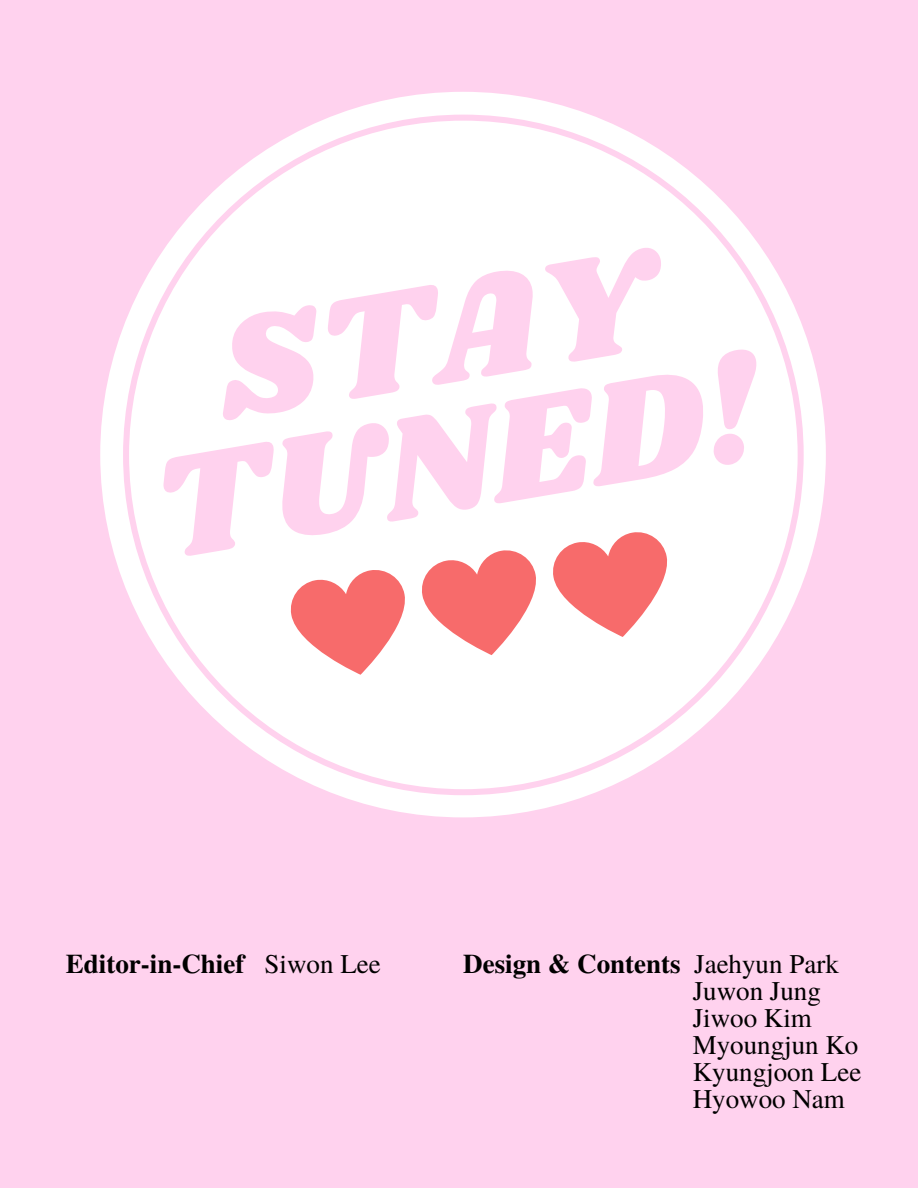
<style>
.page{position:relative;width:918px;height:1188px;background:#ffd2ee}
.page>*{position:absolute;margin:0;border:0;box-sizing:border-box;transform-origin:0 0}
.t1{font:150px "Shrikhand";color:#ffd2ee}
.t2{font:700 27px "Te X Gyre Termes";color:#000}
.t3{font:27px "Te X Gyre Termes";color:#000}
.s1{font-weight:400}
</style>
<div class="page">
<div style="left:100px;top:92px;width:726px;height:725px;background:#fff;border-radius:50%"></div>
<svg style="left:123px;top:115px;width:681px;height:680px"></svg>
<svg style="left:286px;top:527px;width:393px;height:158px"></svg>
<p class="t1" style="left:198px;top:271px;width:442px;rotate:-10deg">STAY</p>
<p class="t1" style="left:136px;top:411px;width:613px;rotate:-10deg">TUNED!</p>
<p class="t2" style="left:66px;top:942px;width:316px">Editor-in-Chief <span class="s1">Siwon Lee</span></p>
<p class="t2" style="left:463px;top:942px;width:377px">Design &amp; Contents <span class="s1">Jaehyun Park</span></p>
<p class="t3" style="left:693px;top:971px;width:130px">Juwon Jung</p>
<p class="t3" style="left:693px;top:998px;width:121px">Jiwoo Kim</p>
<p class="t3" style="left:693px;top:1025px;width:167px">Myoungjun Ko</p>
<p class="t3" style="left:693px;top:1052px;width:170px">Kyungjoon Lee</p>
<p class="t3" style="left:693px;top:1079px;width:154px">Hyowoo Nam</p>
</div>
